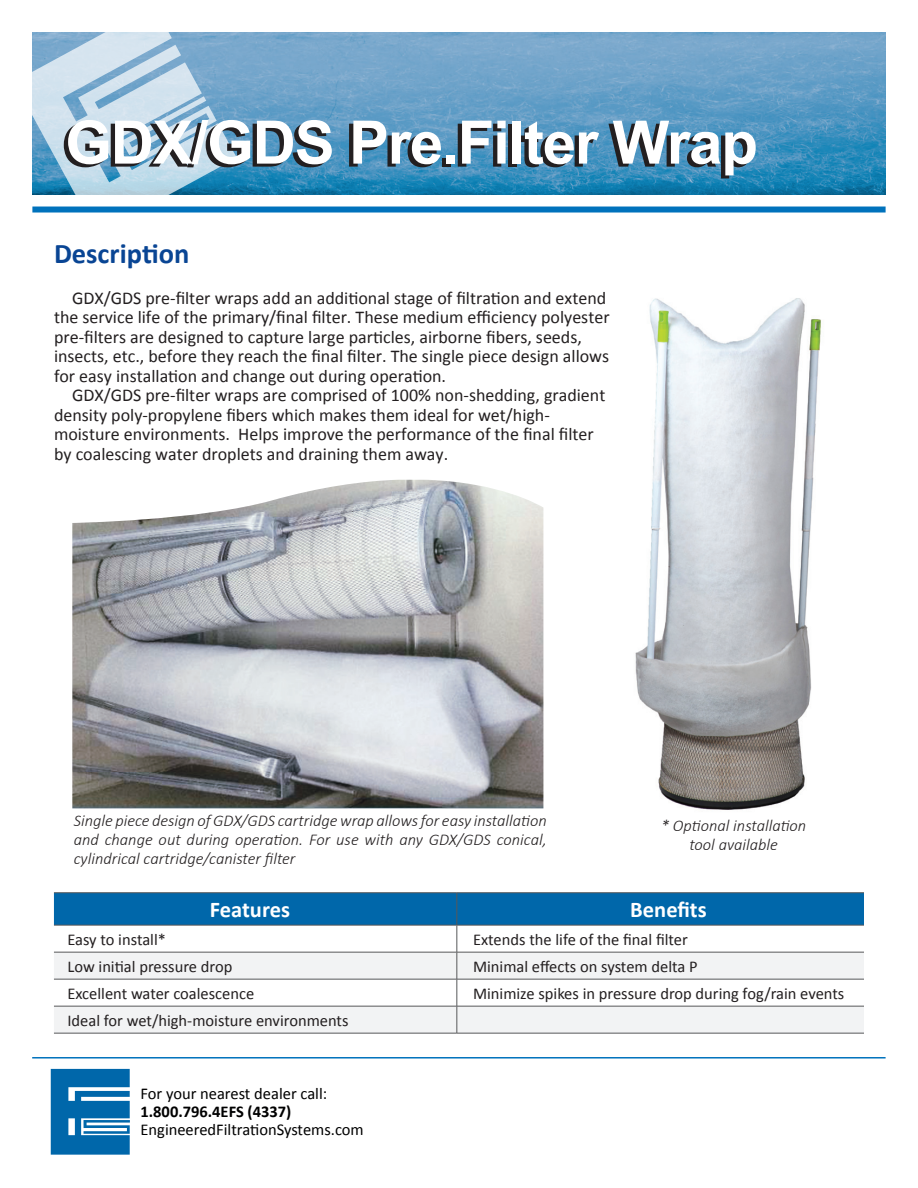
<style>
.page{position:relative;width:918px;height:1188px;background:#fff}
.page>*{position:absolute;margin:0;border:0;box-sizing:border-box;transform-origin:0 0}
.t1{font:700 60px "Arial";letter-spacing:-.02em;color:#fff}
.t2{font:700 28.5px "Calibri";color:#094594}
.t3{font:700 22.5px "Calibri";color:#fff}
.t4{font:18px/19.5px "Calibri";color:#231f20}
.t5{font:16.5px "Calibri";color:#231f20}
.t6{font:italic 300 16.5px/18.8px "Calibri";color:#231f20;text-align:justify}
.t7{font:16.5px "Calibri";color:#000001}
.t8{font:700 16.5px "Calibri";color:#000001}
</style>
<div class="page">
<img style="left:237px;top:32px;width:649px;height:162px">
<svg style="left:51px;top:1069px;width:79px;height:86px;background:#287fb7"></svg>
<svg style="left:32px;top:32px;width:205px;height:175px;background:#9dc2db"></svg>
<svg style="left:78px;top:45px;width:139px;height:154px;background:#aecde1"></svg>
<div style="left:32px;top:207px;width:854px;height:6px;background:#0072bc"></div>
<hr style="left:32px;top:1057px;width:854px;height:2px;background:#0072bc">
<img style="left:635px;top:298px;width:186px;height:512px">
<img style="left:72px;top:480px;width:471px;height:328px">
<hr style="left:54px;top:892px;width:403px;height:1px;background:#57585a">
<hr style="left:54px;top:1033px;width:403px;height:1px;background:#57585a">
<hr style="left:457px;top:892px;width:407px;height:1px;background:#57585a">
<svg style="left:54px;top:893px;width:810px;height:140px"></svg>
<hr style="left:457px;top:1033px;width:407px;height:1px;background:#57585a">
<h1 class="t1" style="left:65px;top:103px;width:694px">GDX/GDS Pre.Filter Wrap</h1>
<h2 class="t2" style="left:54px;top:236px;width:137px">Description</h2>
<p class="t4" style="left:54px;top:287px;width:557px;text-indent:18px">GDX/GDS pre-filter wraps add an additional stage of filtration and extend the service life of the primary/final filter. These medium efficiency polyester pre-filters are designed to capture large particles, airborne fibers, seeds, insects, etc., before they reach the final filter. The single piece design allows for easy installation and change out during operation.</p>
<p class="t4" style="left:54px;top:385px;width:553px;text-indent:18px">GDX/GDS pre-filter wraps are comprised of 100% non-shedding, gradient density poly-propylene fibers which makes them ideal for wet/high&shy;moisture environments. Helps improve the performance of the final filter by coalescing water droplets and draining them away.</p>
<p class="t6" style="left:74px;top:811px;width:475px">Single piece design of GDX/GDS cartridge wrap allows for easy installation and change out during operation. For use with any GDX/GDS conical, cylindrical cartridge/canister filter</p>
<p class="t6" style="left:661px;top:816px;width:147px;text-align:center">* Optional installation tool available</p>
<p class="t3" style="left:210px;top:896px;width:82px">Features</p>
<p class="t3" style="left:630px;top:896px;width:78px">Benefits</p>
<p class="t5" style="left:67px;top:929px;width:100px">Easy to install*</p>
<p class="t5" style="left:473px;top:929px;width:216px">Extends the life of the final filter</p>
<p class="t5" style="left:67px;top:956px;width:166px">Low initial pressure drop</p>
<p class="t5" style="left:473px;top:956px;width:226px">Minimal effects on system delta P</p>
<p class="t5" style="left:67px;top:983px;width:188px">Excellent water coalescence</p>
<p class="t5" style="left:473px;top:983px;width:373px">Minimize spikes in pressure drop during fog/rain events</p>
<p class="t5" style="left:67px;top:1010px;width:283px">Ideal for wet/high-moisture environments</p>
<p class="t7" style="left:141px;top:1084px;width:188px">For your nearest dealer call:</p>
<p class="t8" style="left:141px;top:1102px;width:152px">1.800.796.4EFS (4337)</p>
<p class="t7" style="left:141px;top:1120px;width:225px">EngineeredFiltrationSystems.com</p>
</div>
